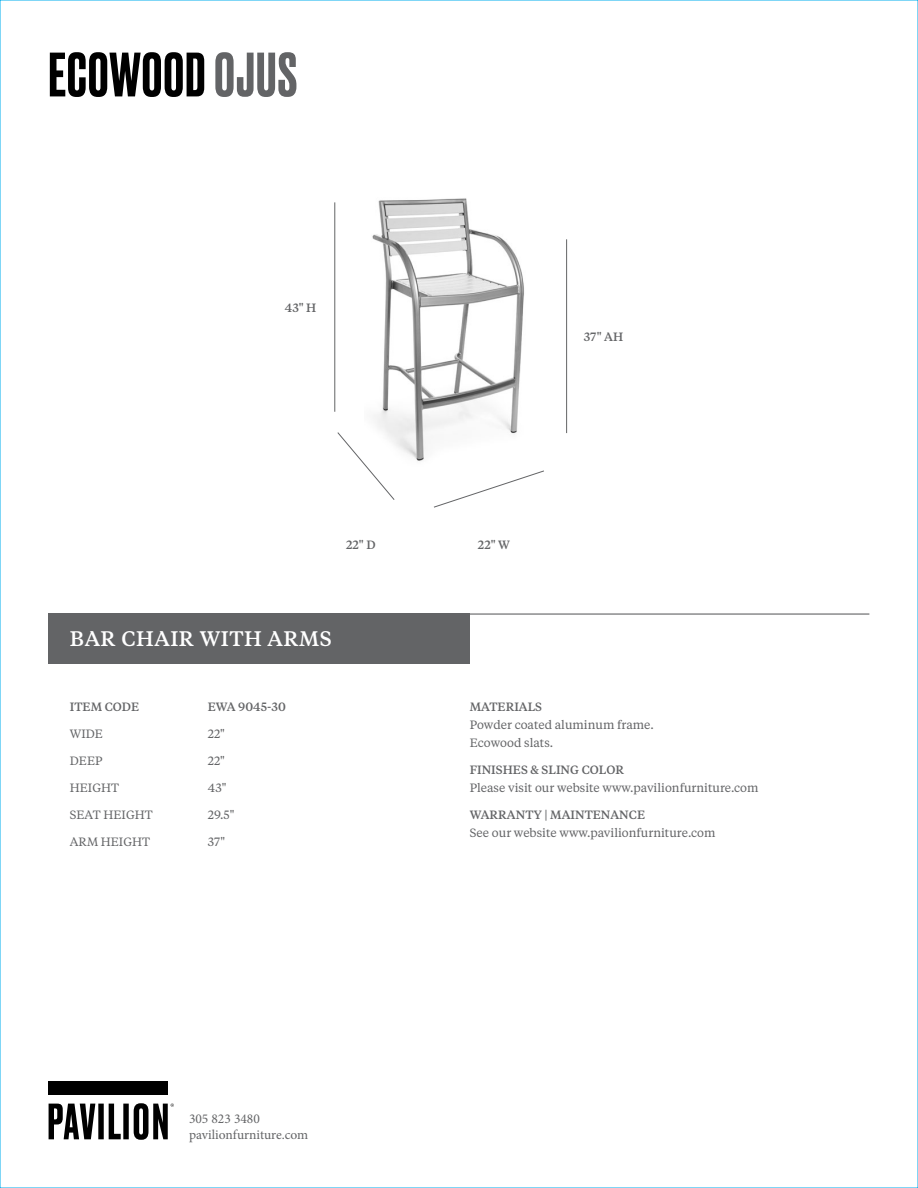
<style>
.page{position:relative;width:918px;height:1188px;background:#fff}
.page>*{position:absolute;margin:0;border:0;box-sizing:border-box;transform-origin:0 0}
.t1{font:500 58.95px "Druk";letter-spacing:.025em;color:#000}
.t2{font:500 21px "Tiempos Text";letter-spacing:.025em;color:#fff}
.t3{font:13.5px/16.2px "Minion Pro";color:#636466}
.t4{font:12px/18px "Tiempos Text";color:#636466}
.t5{font:500 12px "Tiempos Text";color:#636466}
.s1{color:#636466}
</style>
<div class="page">
<img style="left:372px;top:198px;width:152px;height:263px">
<div style="left:49px;top:613px;width:421px;height:51px;background:#636466"></div>
<div style="left:49px;top:1082px;width:119px;height:13px;background:#000"></div>
<svg style="left:49px;top:1103px;width:125px;height:37px"></svg>
<hr style="left:49px;top:613px;width:820px;height:2px;background:#636466">
<hr style="left:566px;top:239px;width:1px;height:194px;background:#636466">
<hr style="left:334px;top:202px;width:1px;height:210px;background:#636466">
<svg style="left:434px;top:470px;width:110px;height:38px"></svg>
<svg style="left:337px;top:432px;width:58px;height:68px"></svg>
<h1 class="t1" style="left:49px;top:34px;width:250px">ECOWOOD <span class="s1">OJUS</span></h1>
<p class="t5" style="left:285px;top:299px;width:33px">43" H</p>
<p class="t5" style="left:584px;top:328px;width:41px">37" AH</p>
<p class="t5" style="left:346px;top:537px;width:31px">22" D</p>
<p class="t5" style="left:478px;top:537px;width:34px">22" W</p>
<h2 class="t2" style="left:70px;top:624px;width:263px">BAR CHAIR WITH ARMS</h2>
<p class="t5" style="left:70px;top:699px;width:71px">ITEM CODE</p>
<p class="t5" style="left:208px;top:699px;width:79px">EWA 9045-30</p>
<p class="t4" style="left:70px;top:724px;width:35px">WIDE</p>
<p class="t4" style="left:208px;top:724px;width:19px">22"</p>
<p class="t4" style="left:70px;top:751px;width:34px">DEEP</p>
<p class="t4" style="left:208px;top:751px;width:19px">22"</p>
<p class="t4" style="left:70px;top:778px;width:51px">HEIGHT</p>
<p class="t4" style="left:208px;top:778px;width:20px">43"</p>
<p class="t4" style="left:70px;top:805px;width:84px">SEAT HEIGHT</p>
<p class="t4" style="left:208px;top:805px;width:28px">29.5"</p>
<p class="t4" style="left:70px;top:832px;width:82px">ARM HEIGHT</p>
<p class="t4" style="left:208px;top:832px;width:19px">37"</p>
<p class="t5" style="left:470px;top:699px;width:74px">MATERIALS</p>
<p class="t4" style="left:470px;top:715px;width:186px">Powder coated aluminum frame.<br>Ecowood slats.</p>
<p class="t5" style="left:470px;top:762px;width:156px">FINISHES &amp; SLING COLOR</p>
<p class="t4" style="left:470px;top:778px;width:290px">Please visit our website www.pavilionfurniture.com</p>
<p class="t5" style="left:470px;top:807px;width:177px">WARRANTY | MAINTENANCE</p>
<p class="t4" style="left:470px;top:823px;width:247px">See our website www.pavilionfurniture.com</p>
<p class="t3" style="left:189px;top:1111px;width:121px">305 823 3480 pavilionfurniture.com</p>
</div>
